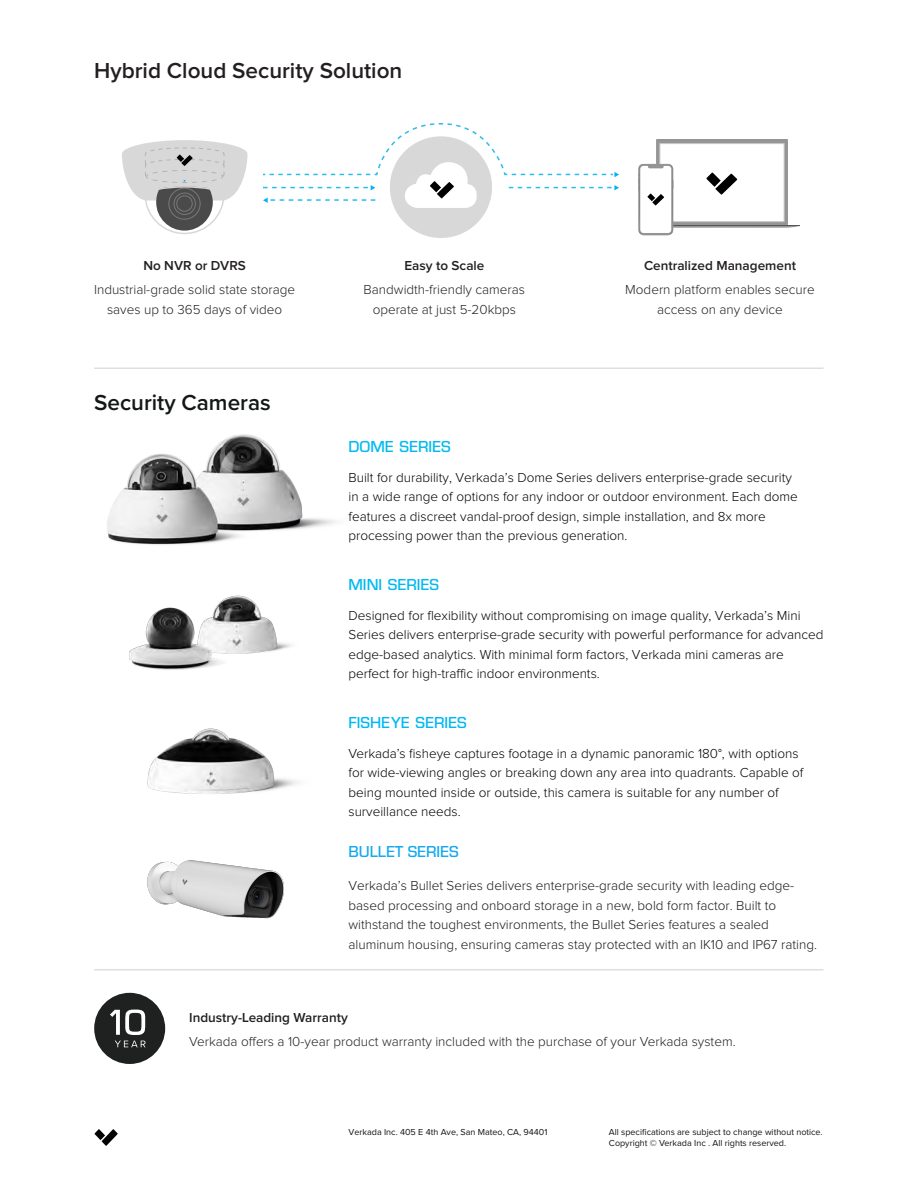
<style>
.page{position:relative;width:918px;height:1188px;background:#fff}
.page>*{position:absolute;margin:0;border:0;box-sizing:border-box;transform-origin:0 0}
.t1{font:600 22.5px "Proxima Nova";color:#231f20}
.t2{font:600 22.5px "Proxima Nova";color:#141717}
.t3{font:500 16.5px "Eurostile";color:#02baf2}
.t4{font:500 16.5px "Eurostile";color:#16aaef}
.t5{font:300 13.5px/19.5px "Proxima Nova";color:#000}
.t6{font:300 13.5px/19.5px "Proxima Nova";color:#181a1a}
.Body{font:300 13.5px/19.5px "Proxima Nova";color:#231f20;text-align:center}
.subhead{font:600 13.5px "Proxima Nova";color:#231f20}
.Subhead{font:600 13.5px "Proxima Nova";color:#231f20}
.t7{font:9px/10.8px "Proxima Nova";color:#151314}
.s1{font-weight:600}
</style>
<div class="page">
<svg style="left:95px;top:1129px;width:23px;height:17px"></svg>
<hr style="left:94px;top:969px;width:730px;height:1px;background:#dfdfe0">
<hr style="left:94px;top:368px;width:730px;height:1px;background:#dfdfe0">
<div style="left:94px;top:993px;width:71px;height:71px;background:#1f2020;border-radius:50%"></div>
<svg style="left:115px;top:1041px;width:31px;height:6px"></svg>
<svg style="left:110px;top:1010px;width:35px;height:25px"></svg>
<div style="left:390px;top:136px;width:102px;height:102px;background:#d8d8d8;border-radius:50%"></div>
<svg style="left:656px;top:139px;width:132px;height:86px"></svg>
<div style="left:660px;top:144px;width:124px;height:78px;background:#fff;border:1px solid #c8c8c7"></div>
<svg style="left:638px;top:164px;width:162px;height:71px"></svg>
<svg style="left:263px;top:123px;width:356px;height:86px"></svg>
<svg style="left:122px;top:140px;width:126px;height:94px"></svg>
<img style="left:147px;top:728px;width:151px;height:66px">
<img style="left:107px;top:434px;width:229px;height:111px">
<img style="left:129px;top:595px;width:163px;height:75px">
<img style="left:147px;top:860px;width:137px;height:59px">
<h2 class="t1" style="left:94px;top:60px;width:310px">Hybrid Cloud Security Solution</h2>
<p class="Body" style="left:94px;top:254px;width:203px;line-height:24px"><span class="s1">No NVR or DVRS<br></span>Industrial-grade solid state storage</p>
<p class="Body" style="left:107px;top:300px;width:177px">saves up to 365 days of video</p>
<h1 class="t2" style="left:94px;top:386px;width:178px">Security Cameras</h1>
<p class="subhead" style="left:404px;top:259px;width:81px">Easy to Scale</p>
<p class="Body" style="left:364px;top:281px;width:163px">Bandwidth-friendly cameras operate at just 5-20kbps</p>
<p class="subhead" style="left:644px;top:259px;width:153px">Centralized Management</p>
<p class="Body" style="left:625px;top:281px;width:191px">Modern platform enables secure access on any device</p>
<p class="t3" style="left:348px;top:435px;width:104px">DOME SERIES</p>
<p class="t5" style="left:348px;top:468px;width:451px">Built for durability, Verkada’s Dome Series delivers enterprise-grade security in a wide range of options for any indoor or outdoor environment. Each dome features a discreet vandal-proof design, simple installation, and 8x more processing power than the previous generation.</p>
<p class="t3" style="left:348px;top:573px;width:92px">MINI SERIES</p>
<p class="t5" style="left:348px;top:606px;width:476px">Designed for flexibility without compromising on image quality, Verkada’s Mini Series delivers enterprise-grade security with powerful performance for advanced edge-based analytics. With minimal form factors, Verkada mini cameras are perfect for high-traffic indoor environments.</p>
<p class="t3" style="left:348px;top:711px;width:120px">FISHEYE SERIES</p>
<p class="t5" style="left:348px;top:744px;width:457px">Verkada’s fisheye captures footage in a dynamic panoramic 180°, with options for wide-viewing angles or breaking down any area into quadrants. Capable of being mounted inside or outside, this camera is suitable for any number of surveillance needs.</p>
<p class="t4" style="left:348px;top:840px;width:112px">BULLET SERIES</p>
<p class="t6" style="left:348px;top:875px;width:470px">Verkada’s Bullet Series delivers enterprise-grade security with leading edge&shy;based processing and onboard storage in a new, bold form factor. Built to withstand the toughest environments, the Bullet Series features a sealed aluminum housing, ensuring cameras stay protected with an IK10 and IP67 rating.</p>
<p class="Subhead" style="left:189px;top:1011px;width:160px">Industry-Leading Warranty</p>
<p class="Body" style="left:189px;top:1032px;width:548px">Verkada offers a 10-year product warranty included with the purchase of your Verkada system.</p>
<p class="t7" style="left:348px;top:1127px;width:200px">Verkada Inc. 405 E 4th Ave, San Mateo, CA, 94401</p>
<p class="t7" style="left:609px;top:1127px;width:215px">All specifications are subject to change without notice.<br>Copyright © Verkada Inc . All rights reserved.</p>
</div>
